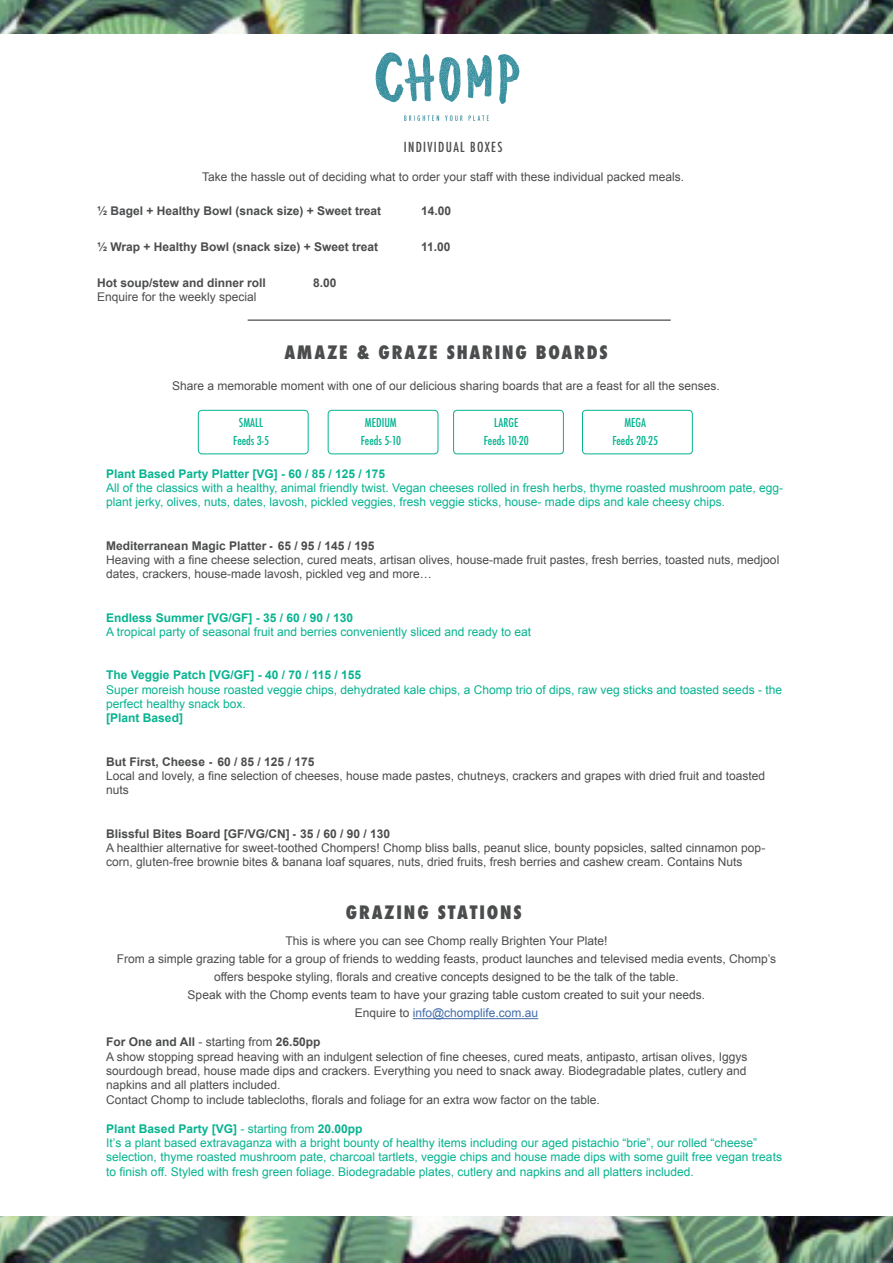
<style>
.page{position:relative;width:893px;height:1263px;background:#fff}
.page>*{position:absolute;margin:0;border:0;box-sizing:border-box;transform-origin:0 0}
.t1{font:800 condensed 18px "Futura";letter-spacing:.1em;color:#4b4c4d}
.t2{font:500 condensed 13.5px "Futura";letter-spacing:.1em;color:#4b4c4d}
.t3{font:12px/14.4px "Arial";color:#4b4c4d}
.t4{font:12px/14.4px "Arial";color:#06b390}
.t5{font:700 12px "Arial";color:#06b390}
.t6{font:700 12px "Arial";color:#4b4c4d}
.t7{font:500 condensed 12px/18px "Futura";color:#06b390;text-align:center}
.s1{font-weight:700}
.s2{font-family:"Futura";font-weight:800;font-stretch:condensed;font-size:10.95px}
.s3{color:#436da8}
</style>
<div class="page">
<img style="left:0;top:0;width:893px;height:1263px">
<div style="left:0;top:34px;width:893px;height:1181px;background:#fff"></div>
<img style="left:375px;top:52px;width:145px;height:69px">
<div style="left:328px;top:410px;width:110px;height:44px;border:1px solid #06b390;border-radius:4px"></div>
<div style="left:453px;top:410px;width:111px;height:44px;border:1px solid #06b390;border-radius:3px"></div>
<div style="left:582px;top:410px;width:110px;height:44px;border:1px solid #06b390;border-radius:3px"></div>
<hr style="left:248px;top:320px;width:423px;height:1px;background:#231f20">
<div style="left:198px;top:410px;width:110px;height:44px;border:1px solid #06b390;border-radius:4px"></div>
<hr style="left:413px;top:1018px;width:125px;height:1px;background:#436da8">
<p class="t2" style="left:404px;top:138px;width:100px">INDIVIDUAL BOXES</p>
<p class="t3" style="left:202px;top:170px;width:484px">Take the hassle out of deciding what to order your staff with these individual packed meals.</p>
<p class="t6" style="left:97px;top:203px;width:286px">½ Bagel + Healthy Bowl (snack size) + Sweet treat</p>
<p class="t6" style="left:421px;top:203px;width:32px">14.00</p>
<p class="t6" style="left:97px;top:239px;width:283px">½ Wrap + Healthy Bowl (snack size) + Sweet treat</p>
<p class="t6" style="left:421px;top:239px;width:31px">11.00</p>
<p class="t6" style="left:97px;top:275px;width:170px">Hot soup/stew and dinner roll</p>
<p class="t6" style="left:313px;top:275px;width:25px">8.00</p>
<p class="t3" style="left:97px;top:290px;width:161px">Enquire for the weekly special</p>
<h1 class="t1" style="left:284px;top:340px;width:325px">AMAZE &amp; GRAZE SHARING BOARDS</h1>
<p class="t3" style="left:172px;top:379px;width:549px">Share a memorable moment with one of our delicious sharing boards that are a feast for all the senses.</p>
<p class="t7" style="left:361px;top:414px;width:42px">MEDIUM<br>Feeds 5-10</p>
<p class="t7" style="left:484px;top:414px;width:47px">LARGE<br>Feeds 10-20</p>
<p class="t7" style="left:612px;top:414px;width:47px">MEGA<br>Feeds 20-25</p>
<p class="t7" style="left:233px;top:414px;width:37px">SMALL<br>Feeds 3-5</p>
<p class="t5" style="left:106px;top:465px;width:280px">Plant Based Party Platter [VG] - 60 / 85 / 125 / 175</p>
<p class="t4" style="left:106px;top:481px;width:678px">All of the classics with a healthy, animal friendly twist. Vegan cheeses rolled in fresh herbs, thyme roasted mushroom pate, egg&shy;plant jerky, olives, nuts, dates, lavosh, pickled veggies, fresh veggie sticks, house- made dips and kale cheesy chips.</p>
<p class="t3" style="left:106px;top:538px;width:674px"><span class="s1">Mediterranean Magic Platter</span> <span class="s2">-</span> <span class="s1">65 / 95 / 145 / 195<br></span>Heaving with a fine cheese selection, cured meats, artisan olives, house-made fruit pastes, fresh berries, toasted nuts, medjool dates, crackers, house-made lavosh, pickled veg and more…</p>
<p class="t5" style="left:106px;top:609px;width:248px">Endless Summer [VG/GF] - 35 / 60 / 90 / 130</p>
<p class="t4" style="left:106px;top:625px;width:426px">A tropical party of seasonal fruit and berries conveniently sliced and ready to eat</p>
<p class="t5" style="left:106px;top:667px;width:256px">The Veggie Patch [VG/GF] - 40 / 70 / 115 / 155</p>
<p class="t4" style="left:106px;top:682px;width:677px">Super moreish house roasted veggie chips, dehydrated kale chips, a Chomp trio of dips, raw veg sticks and toasted seeds - the perfect healthy snack box.</p>
<p class="t5" style="left:106px;top:710px;width:78px">[Plant Based]</p>
<p class="t3" style="left:106px;top:754px;width:660px"><span class="s1">But First, Cheese</span> <span class="s2">-</span> <span class="s1">60 / 85 / 125 / 175<br></span>Local and lovely, a fine selection of cheeses, house made pastes, chutneys, crackers and grapes with dried fruit and toasted nuts</p>
<p class="t3" style="left:106px;top:826px;width:661px"><span class="s1">Blissful Bites Board [GF/VG/CN]</span> <span class="s2">-</span> <span class="s1">35 / 60 / 90 / 130<br></span>A healthier alternative for sweet-toothed Chompers! Chomp bliss balls, peanut slice, bounty popsicles, salted cinnamon pop&shy;corn, gluten-free brownie bites &amp; banana loaf squares, nuts, dried fruits, fresh berries and cashew cream. Contains Nuts</p>
<h1 class="t1" style="left:346px;top:899px;width:177px">GRAZING STATIONS</h1>
<p class="t3" style="left:117px;top:932px;width:661px;line-height:18px;text-align:center">This is where you can see Chomp really Brighten Your Plate!<br>From a simple grazing table for a group of friends to wedding feasts, product launches and televised media events, Chomp’s offers bespoke styling, florals and creative concepts designed to be the talk of the table.<br>Speak with the Chomp events team to have your grazing table custom created to suit your needs.<br>Enquire to <span class="s3">info@chomplife.com.au</span></p>
<p class="t3" style="left:106px;top:1035px;width:642px"><span class="s1">For One and All</span> - starting from <span class="s1">26.50pp<br></span>A show stopping spread heaving with an indulgent selection of fine cheeses, cured meats, antipasto, artisan olives, Iggys sourdough bread, house made dips and crackers. Everything you need to snack away. Biodegradable plates, cutlery and napkins and all platters included.<br>Contact Chomp to include tablecloths, florals and foliage for an extra wow factor on the table.</p>
<p class="t4" style="left:106px;top:1121px;width:677px"><span class="s1">Plant Based Party [VG]</span> - starting from <span class="s1">20.00pp<br></span>It’s a plant based extravaganza with a bright bounty of healthy items including our aged pistachio “brie”, our rolled “cheese” selection, thyme roasted mushroom pate, charcoal tartlets, veggie chips and house made dips with some guilt free vegan treats to finish off. Styled with fresh green foliage. Biodegradable plates, cutlery and napkins and all platters included.</p>
</div>
